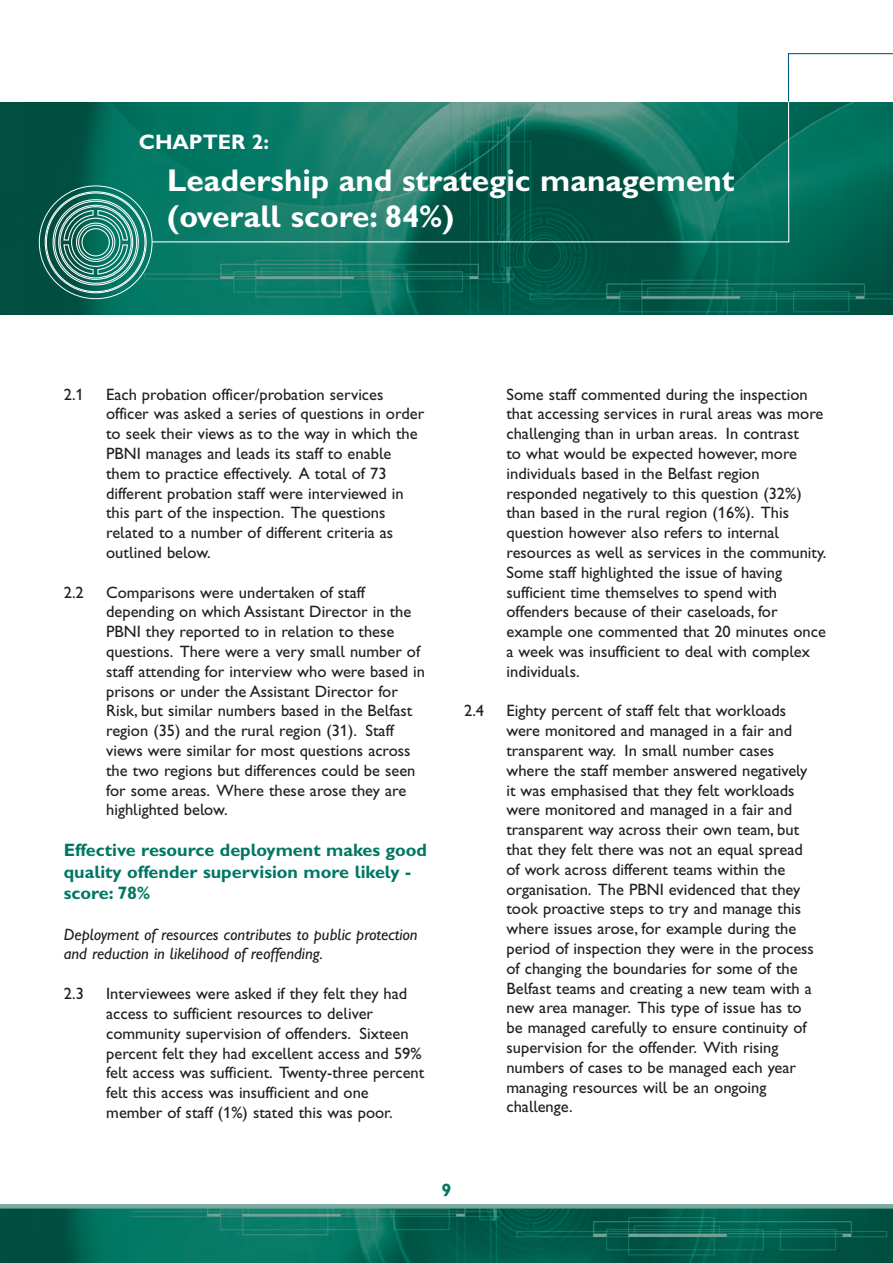
<style>
.page{position:relative;width:893px;height:1263px;background:#fff}
.page>*{position:absolute;margin:0;border:0;box-sizing:border-box;transform-origin:0 0}
.t1{font:31.5px/36px "Gill Sans Hta Bold Plain";color:#fff}
.t2{font:21px "Gill Sans Hta Bold Plain";color:#fff}
.t3{font:18px/21.6px "Gill Sans Hta Bold Plain";color:#007763}
.t4{font:16.5px/19.8px "Gill Sans Hta";color:#231f20}
.t5{font:italic 16.5px/19.8px "Gill Sans Hta";color:#231f20}
</style>
<div class="page">
<img style="left:1px;top:1208px;width:892px;height:55px">
<hr style="left:0;top:1204px;width:893px;height:4px;background:#79a9a0">
<img style="left:0;top:102px;width:893px;height:213px">
<svg style="left:151px;top:102px;width:639px;height:141px;background:#137462"></svg>
<svg style="left:787px;top:53px;width:106px;height:50px"></svg>
<div style="left:60px;top:206px;width:72px;height:72px;border:1px solid #fff;border-radius:50%"></div>
<div style="left:58px;top:205px;width:75px;height:75px;border:1px solid #fff;border-radius:50%"></div>
<svg style="left:63px;top:209px;width:66px;height:66px;background:#469184"></svg>
<p class="t2" style="left:139px;top:135px;width:132px">CHAPTER 2:</p>
<h1 class="t1" style="left:167px;top:166px;width:569px">Leadership and strategic management (overall score: 84%)</h1>
<p class="t4" style="left:64px;top:386px;width:22px">2.1</p>
<p class="t4" style="left:106px;top:386px;width:320px">Each probation officer/probation services officer was asked a series of questions in order to seek their views as to the way in which the PBNI manages and leads its staff to enable them to practice effectively. A total of 73 different probation staff were interviewed in this part of the inspection. The questions related to a number of different criteria as outlined below.</p>
<p class="t4" style="left:64px;top:584px;width:22px">2.2</p>
<p class="t4" style="left:106px;top:584px;width:320px">Comparisons were undertaken of staff depending on which Assistant Director in the PBNI they reported to in relation to these questions. There were a very small number of staff attending for interview who were based in prisons or under the Assistant Director for Risk, but similar numbers based in the Belfast region (35) and the rural region (31). Staff views were similar for most questions across the two regions but differences could be seen for some areas. Where these arose they are highlighted below.</p>
<p class="t3" style="left:64px;top:841px;width:365px">Effective resource deployment makes good quality offender supervision more likely - score: 78%</p>
<p class="t5" style="left:64px;top:926px;width:355px">Deployment of resources contributes to public protection and reduction in likelihood of reoffending.</p>
<p class="t4" style="left:64px;top:985px;width:22px">2.3</p>
<p class="t4" style="left:106px;top:985px;width:320px">Interviewees were asked if they felt they had access to sufficient resources to deliver community supervision of offenders. Sixteen percent felt they had excellent access and 59% felt access was sufficient. Twenty-three percent felt this access was insufficient and one member of staff (1%) stated this was poor.</p>
<p class="t4" style="left:506px;top:386px;width:322px">Some staff commented during the inspection that accessing services in rural areas was more challenging than in urban areas. In contrast<br>to what would be expected however, more individuals based in the Belfast region responded negatively to this question (32%) than based in the rural region (16%). This question however also refers to internal resources as well as services in the community.<br>Some staff highlighted the issue of having sufficient time themselves to spend with offenders because of their caseloads, for example one commented that 20 minutes once a week was insufficient to deal with complex individuals.</p>
<p class="t4" style="left:464px;top:702px;width:22px">2.4</p>
<p class="t4" style="left:506px;top:702px;width:309px">Eighty percent of staff felt that workloads were monitored and managed in a fair and transparent way. In small number cases where the staff member answered negatively it was emphasised that they felt workloads were monitored and managed in a fair and transparent way across their own team, but that they felt there was not an equal spread of work across different teams within the organisation. The PBNI evidenced that they took proactive steps to try and manage this where issues arose, for example during the period of inspection they were in the process of changing the boundaries for some of the Belfast teams and creating a new team with a new area manager. This type of issue has to be managed carefully to ensure continuity of supervision for the offender. With rising numbers of cases to be managed each year managing resources will be an ongoing challenge.</p>
<p class="t3" style="left:441px;top:1181px;width:11px">9</p>
</div>
